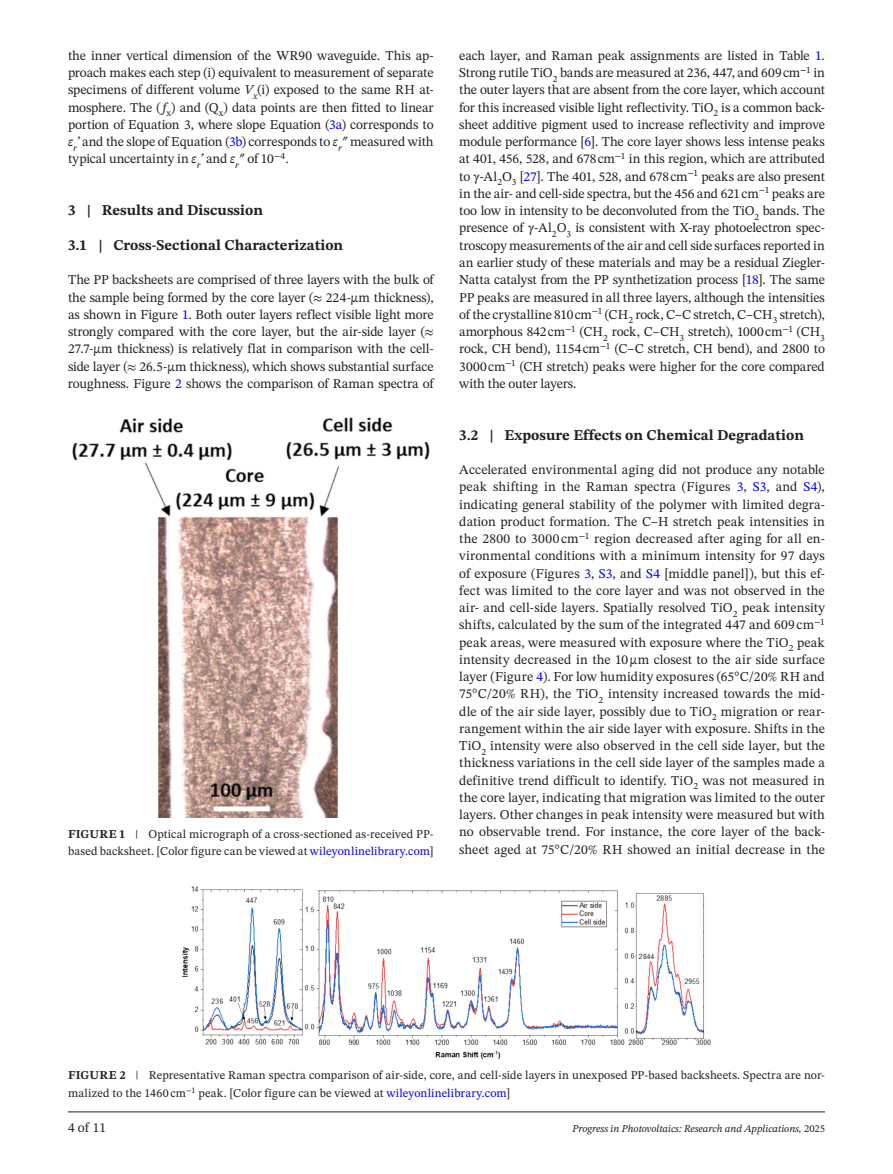
<style>
.page{position:relative;width:893px;height:1174px;background:#fff}
.page>*{position:absolute;margin:0;border:0;box-sizing:border-box;transform-origin:0 0}
.t1{font:700 15px "STIX Two Text";color:#231f20}
.t2{font:13.5px/17.2px "STIX Two Text";letter-spacing:-.005em;color:#231f20;text-align:justify}
.t3{font:12px/17.2px "STIX Two Text";letter-spacing:.015em;color:#231f20}
.t4{font:italic 10.5px "STIX Two Text";color:#231f20}
.s1{font-style:italic}
.s2{color:#00f}
.s3{font-family:"STIX"}
.s4{font-weight:700}
.s5{font-style:normal}
</style>
<div class="page">
<hr style="left:68px;top:1111px;width:757px;height:1px;background:#231f20">
<img style="left:72px;top:417px;width:358px;height:401px">
<img style="left:182px;top:886px;width:529px;height:173px">
<p class="t2" style="left:68px;top:47px;width:367px">the inner vertical dimension of the WR90 waveguide. This ap&shy;proach makes each step (i) equivalent to measurement of separate specimens of different volume <span class="s1">V</span><sub>x</sub>(i) exposed to the same RH at&shy;mosphere. The (<span class="s1">f</span><sub>x</sub>) and (Q<sub>x</sub>) data points are then fitted to linear portion of Equation 3, where slope Equation (<span class="s2">3a</span>) corresponds to <span class="s1">ε</span><sub>r</sub><span class="s1">’</span> and the slope of Equation (<span class="s2">3b</span>) corresponds to <span class="s1">ε</span><sub>r</sub><span class="s1">″</span> measured with typical uncertainty in <span class="s1">ε</span><sub>r</sub><span class="s1">’</span> and <span class="s1">ε</span><sub>r</sub><span class="s1">″</span> of 10<sup>−</sup><sup>4</sup>.</p>
<p class="t1" style="left:68px;top:199px;width:197px">3 | Results and Discussion</p>
<p class="t1" style="left:68px;top:234px;width:277px">3.1 | Cross-Sectional Characterization</p>
<p class="t2" style="left:68px;top:271px;width:367px">The PP backsheets are comprised of three layers with the bulk of the sample being formed by the core layer (<span class="s3">≈</span> 224-μm thickness), as shown in Figure <span class="s2">1</span>. Both outer layers reflect visible light more strongly compared with the core layer, but the air-side layer (<span class="s3">≈ </span>27.7-μm thickness) is relatively flat in comparison with the cell&shy;side layer (<span class="s3">≈</span> 26.5-μm thickness), which shows substantial surface roughness. Figure <span class="s2">2</span> shows the comparison of Raman spectra of</p>
<p class="t3" style="left:68px;top:825px;width:367px"><span class="s4">FIGURE 1</span> | Optical micrograph of a cross-sectioned as-received PP&shy;based backsheet. [Color figure can be viewed at <span class="s2">wileyonlinelibrary.com</span>]</p>
<p class="t2" style="left:459px;top:47px;width:367px">each layer, and Raman peak assignments are listed in Table <span class="s2">1</span>.<br>Strong rutile TiO<sub>2</sub> bands are measured at 236, 447, and 609cm<sup>−</sup><sup>1</sup> in the outer layers that are absent from the core layer, which account for this increased visible light reflectivity. TiO<sub>2</sub> is a common back&shy;sheet additive pigment used to increase reflectivity and improve module performance [<span class="s2">6</span>]. The core layer shows less intense peaks at 401, 456, 528, and 678cm<sup>−</sup><sup>1</sup> in this region, which are attributed to γ-Al<sub>2</sub>O<sub>3</sub> [<span class="s2">27</span>]. The 401, 528, and 678cm<sup>−</sup><sup>1</sup> peaks are also present in the air- and cell-side spectra, but the 456 and 621cm<sup>−</sup><sup>1</sup> peaks are too low in intensity to be deconvoluted from the TiO<sub>2</sub> bands. The presence of γ-Al<sub>2</sub>O<sub>3</sub> is consistent with X-ray photoelectron spec&shy;troscopy measurements of the air and cell side surfaces reported in an earlier study of these materials and may be a residual Ziegler-Natta catalyst from the PP synthetization process [<span class="s2">18</span>]. The same PP peaks are measured in all three layers, although the intensities of the crystalline 810cm<sup>−</sup><sup>1</sup> (CH<sub>2</sub> rock, C–C stretch, C–CH<sub>3</sub> stretch), amorphous 842cm<sup>−</sup><sup>1</sup> (CH<sub>2</sub> rock, C–CH<sub>3</sub> stretch), 1000cm<sup>−</sup><sup>1</sup> (CH<sub>3 </sub>rock, CH bend), 1154cm<sup>−</sup><sup>1</sup> (C–C stretch, CH bend), and 2800 to 3000cm<sup>−</sup><sup>1</sup> (CH stretch) peaks were higher for the core compared with the outer layers.</p>
<p class="t1" style="left:459px;top:424px;width:346px">3.2 | Exposure Effects on Chemical Degradation</p>
<p class="t2" style="left:459px;top:461px;width:367px">Accelerated environmental aging did not produce any notable peak shifting in the Raman spectra (Figures <span class="s2">3</span>, <span class="s2">S3</span>, and <span class="s2">S4</span>), indicating general stability of the polymer with limited degra&shy;dation product formation. The C–H stretch peak intensities in the 2800 to 3000 cm<sup>−</sup><sup>1</sup> region decreased after aging for all en&shy;vironmental conditions with a minimum intensity for 97 days of exposure (Figures <span class="s2">3</span>, <span class="s2">S3</span>, and <span class="s2">S4</span> [middle panel]), but this ef&shy;fect was limited to the core layer and was not observed in the air- and cell-side layers. Spatially resolved TiO<sub>2</sub> peak intensity shifts, calculated by the sum of the integrated 447 and 609 cm<sup>−</sup><sup>1 </sup>peak areas, were measured with exposure where the TiO<sub>2</sub> peak intensity decreased in the 10μm closest to the air side surface layer (Figure <span class="s2">4</span>). For low humidity exposures (65°C/20% RH and 75°C/20% RH), the TiO<sub>2</sub> intensity increased towards the mid&shy;dle of the air side layer, possibly due to TiO<sub>2</sub> migration or rear&shy;rangement within the air side layer with exposure. Shifts in the TiO<sub>2</sub> intensity were also observed in the cell side layer, but the thickness variations in the cell side layer of the samples made a definitive trend difficult to identify. TiO<sub>2</sub> was not measured in the core layer, indicating that migration was limited to the outer layers. Other changes in peak intensity were measured but with no observable trend. For instance, the core layer of the back&shy;sheet aged at 75°C/20% RH showed an initial decrease in the</p>
<p class="t3" style="left:68px;top:1066px;width:758px"><span class="s4">FIGURE 2</span> | Representative Raman spectra comparison of air-side, core, and cell-side layers in unexposed PP-based backsheets. Spectra are nor&shy;malized to the 1460 cm<sup>−</sup><sup>1</sup> peak. [Color figure can be viewed at <span class="s2">wileyonlinelibrary.com</span>]</p>
<p class="t2" style="left:68px;top:1119px;width:40px">4 of 11</p>
<p class="t4" style="left:572px;top:1121px;width:254px">Progress in Photovoltaics: Research and Applications, <span class="s5">2025</span></p>
</div>
